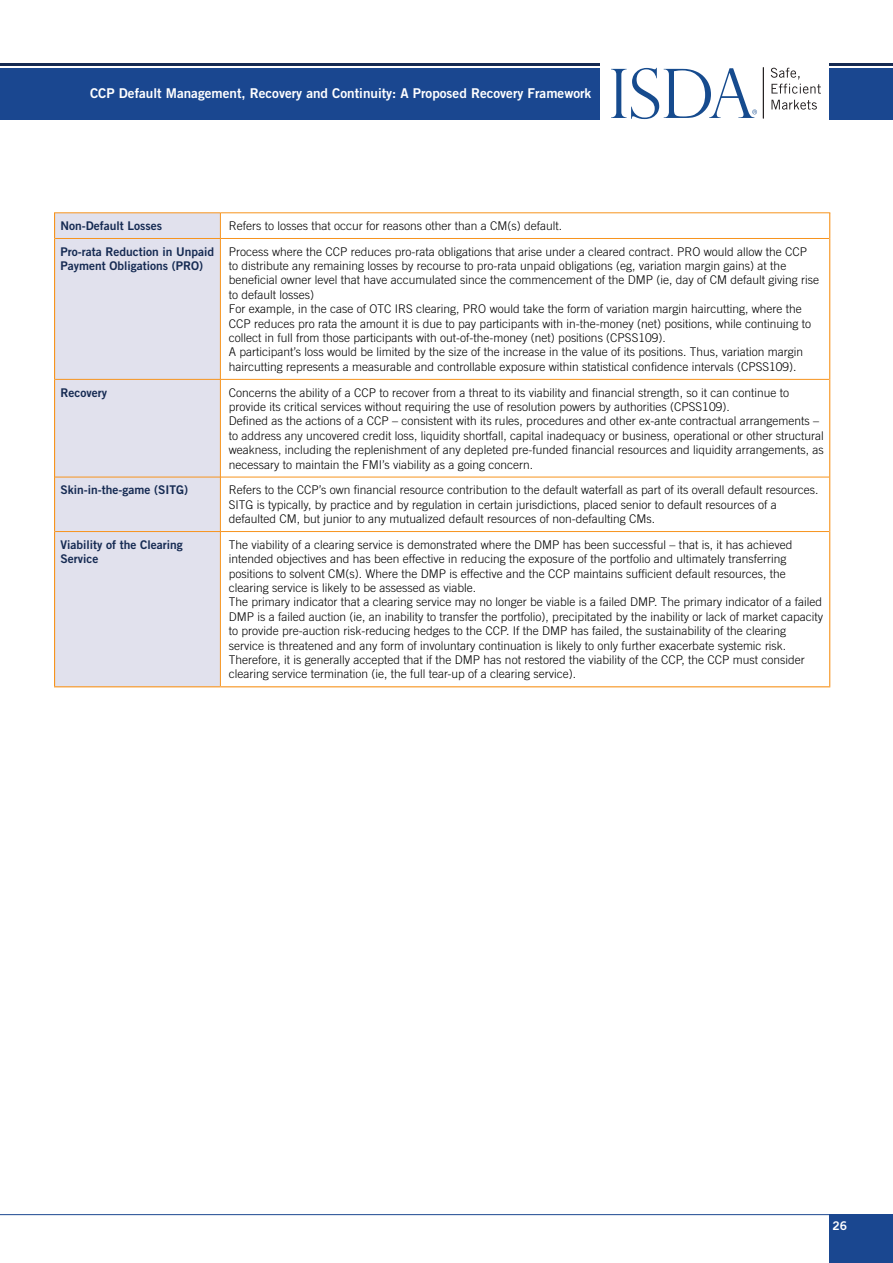
<style>
.page{position:relative;width:893px;height:1263px;background:#fff}
.page>*{position:absolute;margin:0;border:0;box-sizing:border-box;transform-origin:0 0}
.t1{font:13.5px "Trade Gothic LT Std Bd 2";color:#fff}
.t2{font:300 12px/14.4px "Trade Gothic LT Std";color:#000}
.t3{font:12px/14.4px "Trade Gothic LT Std Bd 2";color:#152a52}
.t4{font:12px "Trade Gothic LT Std Bd 2";color:#fff}
</style>
<div class="page">
<div style="left:0;top:68px;width:600px;height:51px;background:#1a4790"></div>
<div style="left:829px;top:68px;width:64px;height:51px;background:#1a4790"></div>
<hr style="left:0;top:64px;width:600px;height:2px;background:#152a52">
<hr style="left:829px;top:64px;width:64px;height:2px;background:#152a52">
<div style="left:829px;top:1214px;width:64px;height:49px;background:#1a4790"></div>
<svg style="left:771px;top:68px;width:50px;height:26px"></svg>
<svg style="left:771px;top:100px;width:46px;height:10px"></svg>
<hr style="left:763px;top:67px;width:1px;height:51px;background:#231f20">
<svg style="left:611px;top:68px;width:146px;height:51px"></svg>
<hr style="left:0;top:1214px;width:829px;height:1px;background:#1a4790">
<div style="left:55px;top:214px;width:165px;height:472px;background:#e1e1ed"></div>
<hr style="left:54px;top:213px;width:166px;height:1px;background:#f7941e">
<hr style="left:220px;top:213px;width:610px;height:1px;background:#f7941e">
<hr style="left:55px;top:238px;width:165px;height:1px;background:#f7941e">
<hr style="left:221px;top:238px;width:608px;height:1px;background:#f7941e">
<hr style="left:55px;top:379px;width:165px;height:1px;background:#f7941e">
<hr style="left:221px;top:379px;width:608px;height:1px;background:#f7941e">
<hr style="left:55px;top:477px;width:165px;height:1px;background:#f7941e">
<hr style="left:221px;top:477px;width:608px;height:1px;background:#f7941e">
<hr style="left:55px;top:531px;width:165px;height:1px;background:#f7941e">
<hr style="left:221px;top:531px;width:608px;height:1px;background:#f7941e">
<svg style="left:220px;top:213px;width:1px;height:25px"></svg>
<hr style="left:220px;top:238px;width:1px;height:141px;background:#f7941e">
<hr style="left:220px;top:379px;width:1px;height:98px;background:#f7941e">
<hr style="left:220px;top:477px;width:1px;height:54px;background:#f7941e">
<hr style="left:220px;top:531px;width:1px;height:155px;background:#f7941e">
<hr style="left:54px;top:686px;width:166px;height:1px;background:#f7941e">
<hr style="left:220px;top:686px;width:610px;height:1px;background:#f7941e">
<svg style="left:54px;top:214px;width:1px;height:24px"></svg>
<svg style="left:829px;top:213px;width:1px;height:25px"></svg>
<hr style="left:54px;top:238px;width:1px;height:141px;background:#f7941e">
<hr style="left:829px;top:238px;width:1px;height:141px;background:#f7941e">
<hr style="left:54px;top:379px;width:1px;height:98px;background:#f7941e">
<hr style="left:829px;top:379px;width:1px;height:98px;background:#f7941e">
<hr style="left:54px;top:477px;width:1px;height:54px;background:#f7941e">
<hr style="left:829px;top:477px;width:1px;height:54px;background:#f7941e">
<hr style="left:54px;top:531px;width:1px;height:155px;background:#f7941e">
<hr style="left:829px;top:531px;width:1px;height:155px;background:#f7941e">
<p class="t1" style="left:90px;top:85px;width:503px">CCP Default Management, Recovery and Continuity: A Proposed Recovery Framework</p>
<p class="t3" style="left:61px;top:218px;width:103px">Non-Default Losses</p>
<p class="t2" style="left:229px;top:218px;width:335px">Refers to losses that occur for reasons other than a CM(s) default.</p>
<p class="t3" style="left:61px;top:244px;width:155px">Pro-rata Reduction in Unpaid<br>Payment Obligations (PRO)</p>
<p class="t2" style="left:229px;top:244px;width:592px">Process where the CCP reduces pro-rata obligations that arise under a cleared contract. PRO would allow the CCP to distribute any remaining losses by recourse to pro-rata unpaid obligations (eg, variation margin gains) at the beneficial owner level that have accumulated since the commencement of the DMP (ie, day of CM default giving rise to default losses)<br>For example, in the case of OTC IRS clearing, PRO would take the form of variation margin haircutting, where the CCP reduces pro rata the amount it is due to pay participants with in-the-money (net) positions, while continuing to collect in full from those participants with out-of-the-money (net) positions (CPSS109).<br>A participant’s loss would be limited by the size of the increase in the value of its positions. Thus, variation margin haircutting represents a measurable and controllable exposure within statistical confidence intervals (CPSS109).</p>
<p class="t3" style="left:61px;top:385px;width:48px">Recovery</p>
<p class="t2" style="left:229px;top:385px;width:596px">Concerns the ability of a CCP to recover from a threat to its viability and financial strength, so it can continue to provide its critical services without requiring the use of resolution powers by authorities (CPSS109).<br>Defined as the actions of a CCP – consistent with its rules, procedures and other ex-ante contractual arrangements – to address any uncovered credit loss, liquidity shortfall, capital inadequacy or business, operational or other structural weakness, including the replenishment of any depleted pre-funded financial resources and liquidity arrangements, as necessary to maintain the FMI’s viability as a going concern.</p>
<p class="t3" style="left:61px;top:482px;width:129px">Skin-in-the-game (SITG)</p>
<p class="t2" style="left:229px;top:483px;width:591px">Refers to the CCP’s own financial resource contribution to the default waterfall as part of its overall default resources.<br>SITG is typically, by practice and by regulation in certain jurisdictions, placed senior to default resources of a defaulted CM, but junior to any mutualized default resources of non-defaulting CMs.</p>
<p class="t3" style="left:61px;top:537px;width:124px">Viability of the Clearing<br>Service</p>
<p class="t2" style="left:229px;top:537px;width:596px">The viability of a clearing service is demonstrated where the DMP has been successful – that is, it has achieved intended objectives and has been effective in reducing the exposure of the portfolio and ultimately transferring positions to solvent CM(s). Where the DMP is effective and the CCP maintains sufficient default resources, the clearing service is likely to be assessed as viable.<br>The primary indicator that a clearing service may no longer be viable is a failed DMP. The primary indicator of a failed DMP is a failed auction (ie, an inability to transfer the portfolio), precipitated by the inability or lack of market capacity to provide pre-auction risk-reducing hedges to the CCP. If the DMP has failed, the sustainability of the clearing service is threatened and any form of involuntary continuation is likely to only further exacerbate systemic risk.<br>Therefore, it is generally accepted that if the DMP has not restored the viability of the CCP, the CCP must consider clearing service termination (ie, the full tear-up of a clearing service).</p>
<p class="t4" style="left:833px;top:1218px;width:16px">26</p>
</div>
